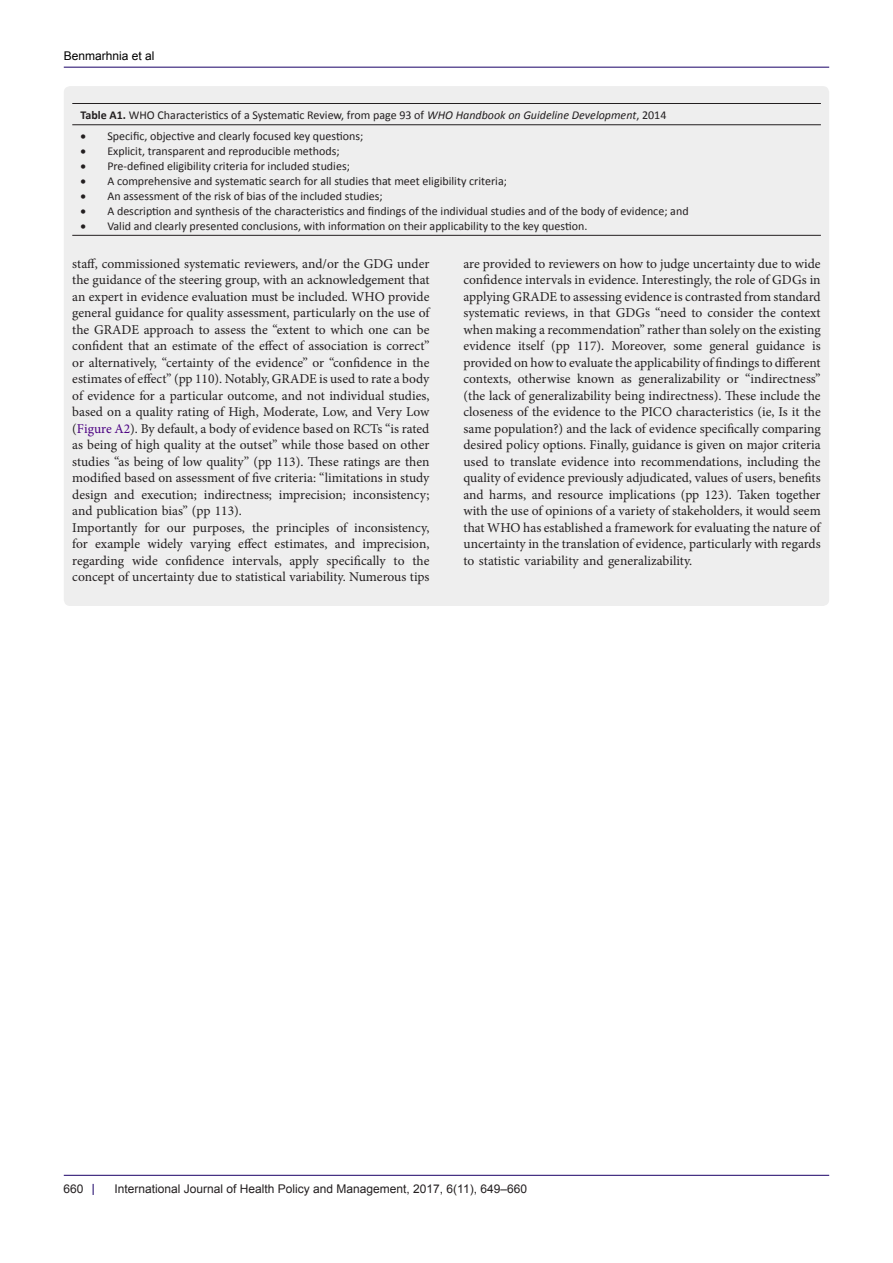
<style>
.page{position:relative;width:893px;height:1263px;background:#fff}
.page>*{position:absolute;margin:0;border:0;box-sizing:border-box;transform-origin:0 0}
.t1{font:13.5px/16.5px "Minion Pro";color:#231f20;text-align:justify}
.t2{font:12px "Calibri";color:#231f20}
.t3{font:12px "Arial";color:#231f20}
.t4{font:12px "Arial";color:#000001}
.s1{font-weight:700}
.s2{font-style:italic}
.s3{color:#4b0082}
</style>
<div class="page">
<hr style="left:64px;top:67px;width:765px;height:1px;background:#190066">
<hr style="left:64px;top:1175px;width:765px;height:1px;background:#190066">
<div style="left:64px;top:86px;width:765px;height:520px;background:#eee;border-radius:6px"></div>
<hr style="left:72px;top:103px;width:749px;height:1px;background:#231f20">
<hr style="left:72px;top:124px;width:749px;height:1px;background:#231f20">
<hr style="left:72px;top:235px;width:749px;height:1px;background:#231f20">
<p class="t4" style="left:64px;top:48px;width:92px">Benmarhnia et al</p>
<p class="t2" style="left:80px;top:107px;width:588px"><span class="s1">Table A1.</span> WHO Characteristics of a Systematic Review, from page 93 of <span class="s2">WHO Handbook on Guideline Development</span>, 2014</p>
<p class="t2" style="left:80px;top:128px;width:284px">• Specific, objective and clearly focused key questions;</p>
<p class="t2" style="left:80px;top:143px;width:261px">• Explicit, transparent and reproducible methods;</p>
<p class="t2" style="left:80px;top:158px;width:271px">• Pre-defined eligibility criteria for included studies;</p>
<p class="t2" style="left:80px;top:173px;width:428px">• A comprehensive and systematic search for all studies that meet eligibility criteria;</p>
<p class="t2" style="left:80px;top:188px;width:304px">• An assessment of the risk of bias of the included studies;</p>
<p class="t2" style="left:80px;top:203px;width:610px">• A description and synthesis of the characteristics and findings of the individual studies and of the body of evidence; and</p>
<p class="t2" style="left:80px;top:218px;width:509px">• Valid and clearly presented conclusions, with information on their applicability to the key question.</p>
<p class="t1" style="left:72px;top:255px;width:359px">staff, commissioned systematic reviewers, and/or the GDG under the guidance of the steering group, with an acknowledgement that an expert in evidence evaluation must be included. WHO provide general guidance for quality assessment, particularly on the use of the GRADE approach to assess the “extent to which one can be confident that an estimate of the effect of association is correct” or alternatively, “certainty of the evidence” or “confidence in the estimates of effect” (pp 110). Notably, GRADE is used to rate a body of evidence for a particular outcome, and not individual studies, based on a quality rating of High, Moderate, Low, and Very Low (<span class="s3">Figure A2</span>). By default, a body of evidence based on RCTs “is rated as being of high quality at the outset” while those based on other studies “as being of low quality” (pp 113). These ratings are then modified based on assessment of five criteria: “limitations in study design and execution; indirectness; imprecision; inconsistency; and publication bias” (pp 113).</p>
<p class="t1" style="left:72px;top:519px;width:359px">Importantly for our purposes, the principles of inconsistency, for example widely varying effect estimates, and imprecision, regarding wide confidence intervals, apply specifically to the concept of uncertainty due to statistical variability. Numerous tips</p>
<p class="t1" style="left:463px;top:255px;width:359px">are provided to reviewers on how to judge uncertainty due to wide confidence intervals in evidence. Interestingly, the role of GDGs in applying GRADE to assessing evidence is contrasted from standard systematic reviews, in that GDGs “need to consider the context when making a recommendation” rather than solely on the existing evidence itself (pp 117). Moreover, some general guidance is provided on how to evaluate the applicability of findings to different contexts, otherwise known as generalizability or “indirectness” (the lack of generalizability being indirectness). These include the closeness of the evidence to the PICO characteristics (ie, Is it the same population?) and the lack of evidence specifically comparing desired policy options. Finally, guidance is given on major criteria used to translate evidence into recommendations, including the quality of evidence previously adjudicated, values of users, benefits and harms, and resource implications (pp 123). Taken together with the use of opinions of a variety of stakeholders, it would seem that WHO has established a framework for evaluating the nature of uncertainty in the translation of evidence, particularly with regards to statistic variability and generalizability.</p>
<p class="t3" style="left:64px;top:1180px;width:22px">660</p>
<p class="t3" style="left:114px;top:1180px;width:414px">International Journal of Health Policy and Management, 2017, 6(11), 649–660</p>
</div>
